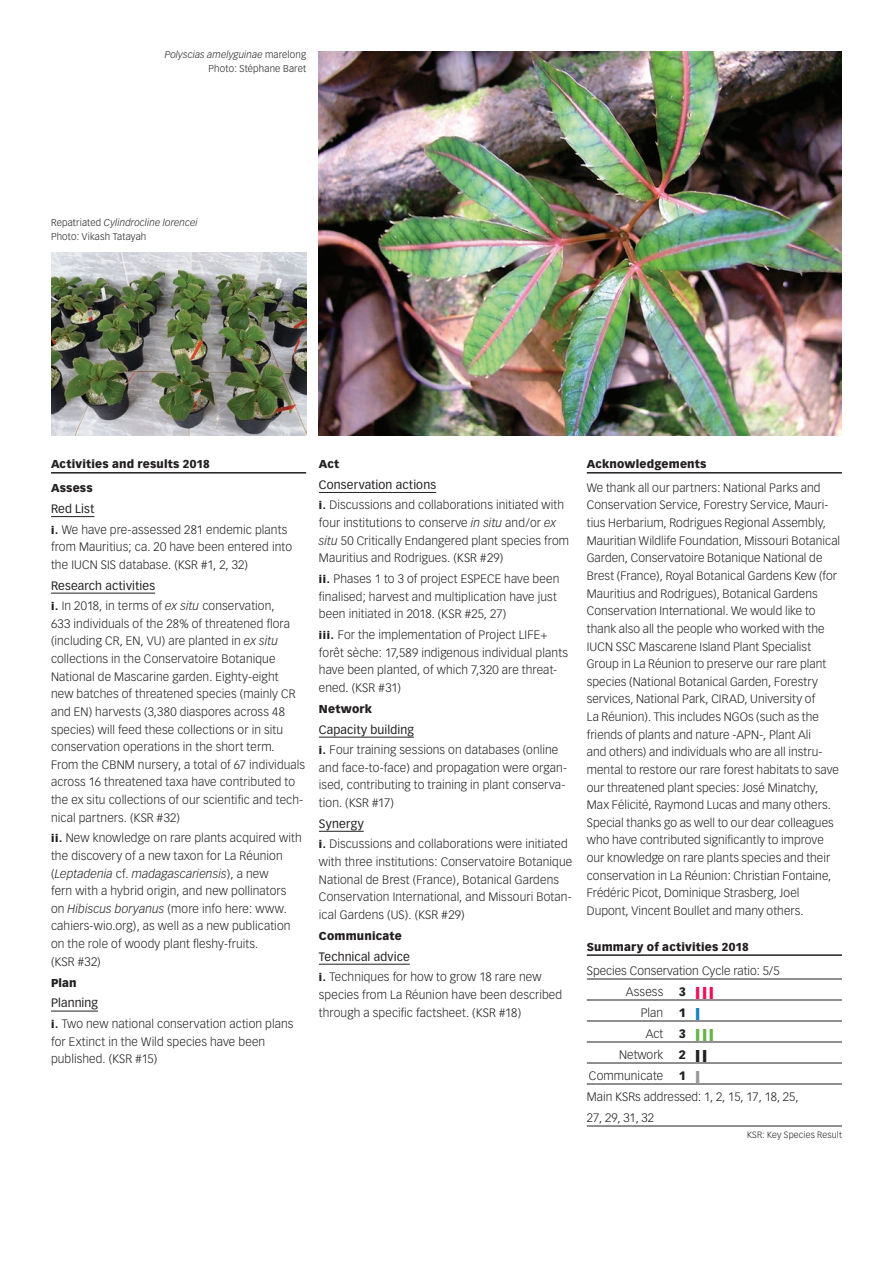
<style>
.page{position:relative;width:893px;height:1263px;background:#fff}
.page>*{position:absolute;margin:0;border:0;box-sizing:border-box;transform-origin:0 0}
.t1{font:300 12px/17.7px "Vectora LH";letter-spacing:.005em;color:#231f20}
.t2{font:900 12px "Vectora LH";color:#231f20}
.t3{font:900 12px "Vectora LH";color:#ed105b;scale:2.2 1}
.t4{font:900 12px "Vectora LH";color:#67b247;scale:2.2 1}
.t5{font:900 11.25px/24.2px "Vectora LH";letter-spacing:.015em;color:#231f20}
.t6{font:300 9.75px/13.5px "Vectora LH";letter-spacing:.015em;color:#231f20}
.t7{font:300 9px "Vectora LH";letter-spacing:.015em;color:#231f20}
.s1{font-style:italic}
.s2{font-weight:400}
.s3{font-weight:900;font-size:10.5px}
.s4{color:#231f20}
.s5{color:#197ebe}
.s6{font-weight:900}
.s7{font-weight:900;color:#9a9899}
</style>
<div class="page">
<hr style="left:51px;top:472px;width:255px;height:2px;background:#231f20">
<hr style="left:51px;top:516px;width:43px;height:1px;background:#231f20">
<hr style="left:51px;top:593px;width:104px;height:1px;background:#231f20">
<hr style="left:51px;top:1011px;width:47px;height:1px;background:#231f20">
<hr style="left:319px;top:492px;width:117px;height:1px;background:#231f20">
<hr style="left:319px;top:737px;width:95px;height:1px;background:#231f20">
<hr style="left:319px;top:831px;width:45px;height:1px;background:#231f20">
<hr style="left:319px;top:964px;width:91px;height:1px;background:#231f20">
<hr style="left:587px;top:472px;width:255px;height:2px;background:#231f20">
<hr style="left:587px;top:954px;width:255px;height:2px;background:#231f20">
<hr style="left:587px;top:979px;width:255px;height:1px;background:#231f20">
<hr style="left:587px;top:1000px;width:255px;height:1px;background:#231f20">
<hr style="left:587px;top:1021px;width:255px;height:1px;background:#231f20">
<hr style="left:587px;top:1042px;width:255px;height:1px;background:#231f20">
<hr style="left:587px;top:1063px;width:255px;height:1px;background:#231f20">
<hr style="left:587px;top:1084px;width:255px;height:1px;background:#231f20">
<hr style="left:587px;top:1126px;width:255px;height:1px;background:#231f20">
<img style="left:319px;top:51px;width:523px;height:384px">
<img style="left:51px;top:253px;width:255px;height:182px">
<p class="t6" style="left:165px;top:48px;width:143px;text-align:right"><span class="s1">Polyscias amelyguinae</span> marelong<br>Photo: Stéphane Baret</p>
<p class="t6" style="left:51px;top:216px;width:148px">Repatriated <span class="s1">Cylindrocline lorencei<br></span>Photo: Vikash Tatayah</p>
<p class="t5" style="left:51px;top:452px;width:160px">Activities and results 2018<br>Assess</p>
<p class="t1" style="left:51px;top:499px;width:238px;line-height:20.7px"><span class="s2">Red List<br></span><span class="s3">i.</span> We have pre-assessed 281 endemic plants</p>
<p class="t1" style="left:51px;top:538px;width:243px">from Mauritius; ca. 20 have been entered into the IUCN SIS database. (KSR #1, 2, 32)</p>
<p class="t1" style="left:51px;top:575px;width:225px;line-height:20.5px"><span class="s2">Research activities<br></span><span class="s3">i.</span> In 2018, in terms of <span class="s1">ex situ</span> conservation,</p>
<p class="t1" style="left:51px;top:615px;width:256px">633 individuals of the 28% of threatened flora (including CR, EN, VU) are planted in <span class="s1">ex situ </span>collections in the Conservatoire Botanique National de Mascarine garden. Eighty-eight<br>new batches of threatened species (mainly CR and EN) harvests (3,380 diaspores across 48 species) will feed these collections or in situ conservation operations in the short term.<br>From the CBNM nursery, a total of 67 individuals across 16 threatened taxa have contributed to the ex situ collections of our scientific and tech&shy;nical partners. (KSR #32)</p>
<p class="t1" style="left:51px;top:829px;width:252px"><span class="s3">ii.</span> New knowledge on rare plants acquired with the discovery of a new taxon for La Réunion (<span class="s1">Leptadenia</span> cf. <span class="s1">madagascariensis</span>), a new<br>fern with a hybrid origin, and new pollinators on <span class="s1">Hibiscus boryanus</span> (more info here: www. cahiers-wio.org), as well as a new publication on the role of woody plant fleshy-fruits.<br>(KSR #32)</p>
<p class="t5" style="left:51px;top:971px;width:27px">Plan</p>
<p class="t1" style="left:51px;top:993px;width:244px;line-height:20.7px"><span class="s2">Planning<br></span><span class="s3">i.</span> Two new national conservation action plans</p>
<p class="t1" style="left:51px;top:1033px;width:216px">for Extinct in the Wild species have been published. (KSR #15)</p>
<p class="t5" style="left:319px;top:452px;width:22px">Act</p>
<p class="t1" style="left:319px;top:474px;width:247px;line-height:20.7px"><span class="s2">Conservation actions<br></span><span class="s3">i.</span> Discussions and collaborations initiated with</p>
<p class="t1" style="left:319px;top:514px;width:252px">four institutions to conserve <span class="s1">in situ</span> and/or <span class="s1">ex situ</span> 50 Critically Endangered plant species from<br>Mauritius and Rodrigues. (KSR #29)</p>
<p class="t1" style="left:319px;top:570px;width:242px"><span class="s3">ii.</span> Phases 1 to 3 of project ESPECE have been finalised; harvest and multiplication have just been initiated in 2018. (KSR #25, 27)</p>
<p class="t1" style="left:319px;top:626px;width:250px"><span class="s3">iii.</span> For the implementation of Project LIFE+ forêt sèche: 17,589 indigenous individual plants have been planted, of which 7,320 are threat&shy;ened. (KSR #31)</p>
<p class="t5" style="left:319px;top:697px;width:55px">Network</p>
<p class="t1" style="left:319px;top:719px;width:241px;line-height:20.7px"><span class="s2">Capacity building<br></span><span class="s3">i.</span> Four training sessions on databases (online</p>
<p class="t1" style="left:319px;top:759px;width:250px">and face-to-face) and propagation were organ&shy;ised, contributing to training in plant conserva&shy;tion. (KSR #17)</p>
<p class="t1" style="left:319px;top:813px;width:250px;line-height:20.5px"><span class="s2">Synergy<br></span><span class="s3">i.</span> Discussions and collaborations were initiated</p>
<p class="t1" style="left:319px;top:853px;width:255px">with three institutions: Conservatoire Botanique National de Brest (France), Botanical Gardens Conservation International, and Missouri Botan&shy;ical Gardens (US). (KSR #29)</p>
<p class="t5" style="left:319px;top:924px;width:85px">Communicate</p>
<p class="t1" style="left:319px;top:946px;width:224px;line-height:20.7px"><span class="s2">Technical advice<br></span><span class="s3">i.</span> Techniques for how to grow 18 rare new</p>
<p class="t1" style="left:319px;top:986px;width:245px">species from La Réunion have been described through a specific factsheet. (KSR #18)</p>
<p class="t5" style="left:587px;top:452px;width:121px">Acknowledgements</p>
<p class="t1" style="left:587px;top:479px;width:255px">We thank all our partners: National Parks and Conservation Service, Forestry Service, Mauri&shy;tius Herbarium, Rodrigues Regional Assembly, Mauritian Wildlife Foundation, Missouri Botanical Garden, Conservatoire Botanique National de Brest (France), Royal Botanical Gardens Kew (for Mauritius and Rodrigues), Botanical Gardens Conservation International. We would like to thank also all the people who worked with the IUCN SSC Mascarene Island Plant Specialist Group in La Réunion to preserve our rare plant species (National Botanical Garden, Forestry services, National Park, CIRAD, University of<br>La Réunion). This includes NGOs (such as the friends of plants and nature -APN-, Plant Ali<br>and others) and individuals who are all instru&shy;mental to restore our rare forest habitats to save our threatened plant species: José Minatchy, Max Félicité, Raymond Lucas and many others.<br>Special thanks go as well to our dear colleagues who have contributed significantly to improve our knowledge on rare plants species and their conservation in La Réunion: Christian Fontaine, Frédéric Picot, Dominique Strasberg, Joel Dupont, Vincent Boullet and many others.</p>
<p class="t5" style="left:587px;top:934px;width:163px">Summary of activities 2018</p>
<p class="t1" style="left:626px;top:960px;width:155px;line-height:21px;text-indent:-39px">Species Conservation Cycle ratio: 5/5<br>Assess</p>
<p class="t3" style="left:679px;top:984px;width:18px"><span class="s4">3</span> |||</p>
<p class="t1" style="left:641px;top:1003px;width:24px">Plan</p>
<p class="t2" style="left:679px;top:1005px;width:23px">1 <span class="s5">|</span></p>
<p class="t1" style="left:646px;top:1024px;width:19px">Act</p>
<p class="t4" style="left:679px;top:1026px;width:18px"><span class="s4">3</span> |||</p>
<p class="t1" style="left:619px;top:1045px;width:46px">Network</p>
<p class="t2" style="left:679px;top:1047px;width:30px">2 ||</p>
<p class="t1" style="left:589px;top:1066px;width:76px">Communicate</p>
<p class="t1" style="left:587px;top:1065px;width:213px;line-height:21px;text-indent:92px"><span class="s6">1</span> <span class="s7">|<br></span>Main KSRs addressed: 1, 2, 15, 17, 18, 25,<br>27, 29, 31, 32</p>
<p class="t7" style="left:747px;top:1130px;width:96px">KSR: Key Species Result</p>
</div>
